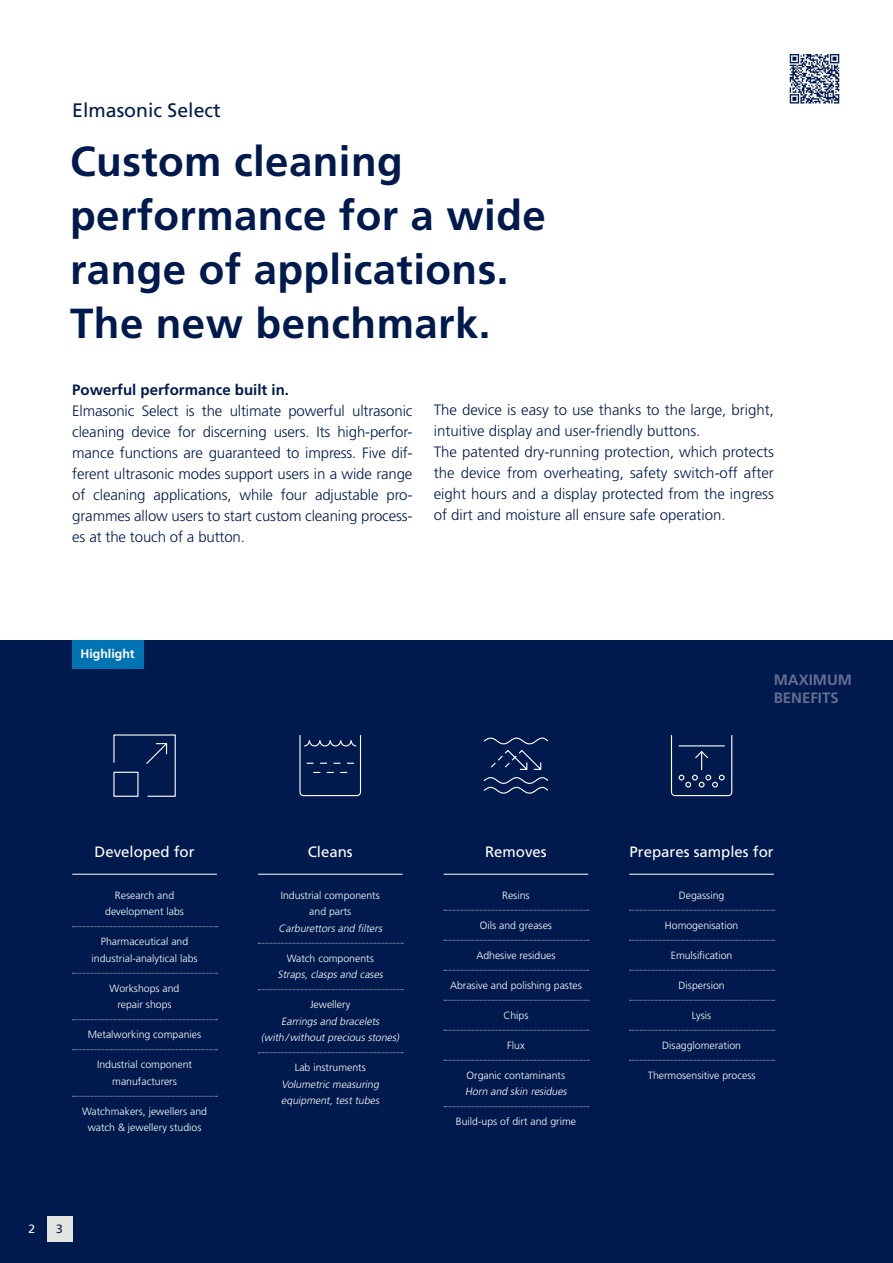
<style>
.page{position:relative;width:893px;height:1263px;background:#fff}
.page>*{position:absolute;margin:0;border:0;box-sizing:border-box;transform-origin:0 0}
.t1{font:700 42px/54px "Frutiger LT Pro";letter-spacing:.01em;color:#001a4d}
.t2{font:19.5px "Frutiger LT Pro";color:#001a4d}
.t3{font:300 15px/21px "Frutiger LT Pro";color:#001a4d;text-align:justify}
.t4{font:15px "Frutiger LT Pro";color:#fff}
.t5{font:700 15px "Frutiger LT Pro";color:#001a4d}
.t6{font:700 15px/18px "Frutiger LT Pro";color:#646d91}
.t7{font:700 12.3px "Frutiger LT Pro";color:#fff}
.t8{font:12px "Frutiger LT Pro";color:#fff}
.t9{font:12px "Frutiger LT Pro";color:#001a4d}
.t10{font:300 10.5px/16.5px "Frutiger LT Pro";color:#fff;text-align:center}
.t11{font:italic 300 10.5px/16.5px "Frutiger LT Pro";color:#fff;text-align:center}
</style>
<div class="page">
<div style="left:0;top:640px;width:893px;height:623px;background:#001a4d"></div>
<svg style="left:299px;top:735px;width:63px;height:62px"></svg>
<svg style="left:483px;top:737px;width:66px;height:57px"></svg>
<div style="left:47px;top:1216px;width:25px;height:26px;background:#e2e4e2"></div>
<hr style="left:444px;top:874px;width:144px;height:1px;background:#fff">
<svg style="left:444px;top:910px;width:145px;height:1px"></svg>
<svg style="left:444px;top:940px;width:145px;height:1px"></svg>
<svg style="left:444px;top:970px;width:145px;height:1px"></svg>
<svg style="left:444px;top:1000px;width:145px;height:1px"></svg>
<svg style="left:444px;top:1030px;width:145px;height:1px"></svg>
<svg style="left:444px;top:1060px;width:145px;height:1px"></svg>
<svg style="left:444px;top:1106px;width:145px;height:1px"></svg>
<hr style="left:629px;top:874px;width:145px;height:1px;background:#fff">
<svg style="left:630px;top:910px;width:145px;height:1px"></svg>
<svg style="left:630px;top:940px;width:145px;height:1px"></svg>
<svg style="left:630px;top:970px;width:145px;height:1px"></svg>
<svg style="left:630px;top:1000px;width:145px;height:1px"></svg>
<svg style="left:630px;top:1030px;width:145px;height:1px"></svg>
<svg style="left:630px;top:1060px;width:145px;height:1px"></svg>
<hr style="left:258px;top:874px;width:145px;height:1px;background:#fff">
<svg style="left:258px;top:943px;width:145px;height:1px"></svg>
<svg style="left:258px;top:989px;width:145px;height:1px"></svg>
<svg style="left:258px;top:1052px;width:145px;height:1px"></svg>
<hr style="left:72px;top:874px;width:145px;height:1px;background:#fff">
<svg style="left:73px;top:926px;width:145px;height:1px"></svg>
<svg style="left:73px;top:973px;width:145px;height:1px"></svg>
<svg style="left:73px;top:1019px;width:145px;height:1px"></svg>
<svg style="left:73px;top:1049px;width:145px;height:1px"></svg>
<svg style="left:73px;top:1096px;width:145px;height:1px"></svg>
<svg style="left:113px;top:734px;width:63px;height:63px"></svg>
<div style="left:72px;top:640px;width:72px;height:28px;background:#0073b3"></div>
<svg style="left:670px;top:735px;width:63px;height:62px"></svg>
<svg style="left:790px;top:54px;width:49px;height:50px"></svg>
<h2 class="t2" style="left:72px;top:98px;width:150px">Elmasonic Select</h2>
<h1 class="t1" style="left:70px;top:135px;width:477px">Custom cleaning performance for a wide range of applications.<br>The new benchmark.</h1>
<p class="t5" style="left:72px;top:381px;width:218px">Powerful performance built in.</p>
<p class="t3" style="left:72px;top:401px;width:342px">Elmasonic Select is the ultimate powerful ultrasonic cleaning device for discerning users. Its high-perfor&shy;mance functions are guaranteed to impress. Five dif&shy;ferent ultrasonic modes support users in a wide range of cleaning applications, while four adjustable pro&shy;grammes allow users to start custom cleaning process&shy;es at the touch of a button.</p>
<p class="t3" style="left:434px;top:399px;width:342px;text-align:left">The device is easy to use thanks to the large, bright, intuitive display and user-friendly buttons.<br>The patented dry-running protection, which protects the device from overheating, safety switch-off after eight hours and a display protected from the ingress of dirt and moisture all ensure safe operation.</p>
<p class="t7" style="left:80px;top:646px;width:56px">Highlight</p>
<p class="t6" style="left:774px;top:671px;width:80px">MAXIMUM<br>BENEFITS</p>
<p class="t4" style="left:95px;top:842px;width:102px">Developed for</p>
<p class="t10" style="left:105px;top:887px;width:80px">Research and development labs</p>
<p class="t10" style="left:91px;top:933px;width:108px">Pharmaceutical and industrial-analytical labs</p>
<p class="t10" style="left:110px;top:980px;width:71px">Workshops and repair shops</p>
<p class="t10" style="left:88px;top:1026px;width:115px">Metalworking companies</p>
<p class="t10" style="left:97px;top:1056px;width:97px">Industrial component manufacturers</p>
<p class="t10" style="left:82px;top:1103px;width:127px">Watchmakers, jewellers and watch &amp; jewellery studios</p>
<p class="t8" style="left:29px;top:1221px;width:8px">2</p>
<p class="t9" style="left:56px;top:1221px;width:8px">3</p>
<p class="t4" style="left:308px;top:842px;width:47px">Cleans</p>
<p class="t10" style="left:281px;top:887px;width:101px">Industrial components and parts</p>
<p class="t11" style="left:278px;top:920px;width:107px">Carburettors and filters</p>
<p class="t10" style="left:287px;top:950px;width:89px">Watch components</p>
<p class="t11" style="left:277px;top:966px;width:109px">Straps, clasps and cases</p>
<p class="t10" style="left:310px;top:996px;width:42px">Jewellery</p>
<p class="t11" style="left:261px;top:1013px;width:142px">Earrings and bracelets (with/without precious stones)</p>
<p class="t10" style="left:295px;top:1059px;width:73px">Lab instruments</p>
<p class="t11" style="left:281px;top:1076px;width:102px;text-align:left">Volumetric measuring equipment, test tubes</p>
<p class="t4" style="left:485px;top:842px;width:63px">Removes</p>
<p class="t10" style="left:502px;top:887px;width:29px">Resins</p>
<p class="t10" style="left:480px;top:917px;width:74px">Oils and greases</p>
<p class="t10" style="left:476px;top:947px;width:81px">Adhesive residues</p>
<p class="t10" style="left:450px;top:977px;width:133px">Abrasive and polishing pastes</p>
<p class="t10" style="left:503px;top:1007px;width:27px">Chips</p>
<p class="t10" style="left:507px;top:1037px;width:19px">Flux</p>
<p class="t10" style="left:467px;top:1067px;width:100px">Organic contaminants</p>
<p class="t11" style="left:465px;top:1083px;width:105px">Horn and skin residues</p>
<p class="t10" style="left:456px;top:1113px;width:122px">Build-ups of dirt and grime</p>
<p class="t4" style="left:629px;top:842px;width:146px">Prepares samples for</p>
<p class="t10" style="left:679px;top:887px;width:47px">Degassing</p>
<p class="t10" style="left:665px;top:917px;width:75px">Homogenisation</p>
<p class="t10" style="left:671px;top:947px;width:63px">Emulsification</p>
<p class="t10" style="left:679px;top:977px;width:48px">Dispersion</p>
<p class="t10" style="left:692px;top:1007px;width:21px">Lysis</p>
<p class="t10" style="left:662px;top:1037px;width:80px">Disagglomeration</p>
<p class="t10" style="left:648px;top:1067px;width:109px">Thermosensitive process</p>
</div>
